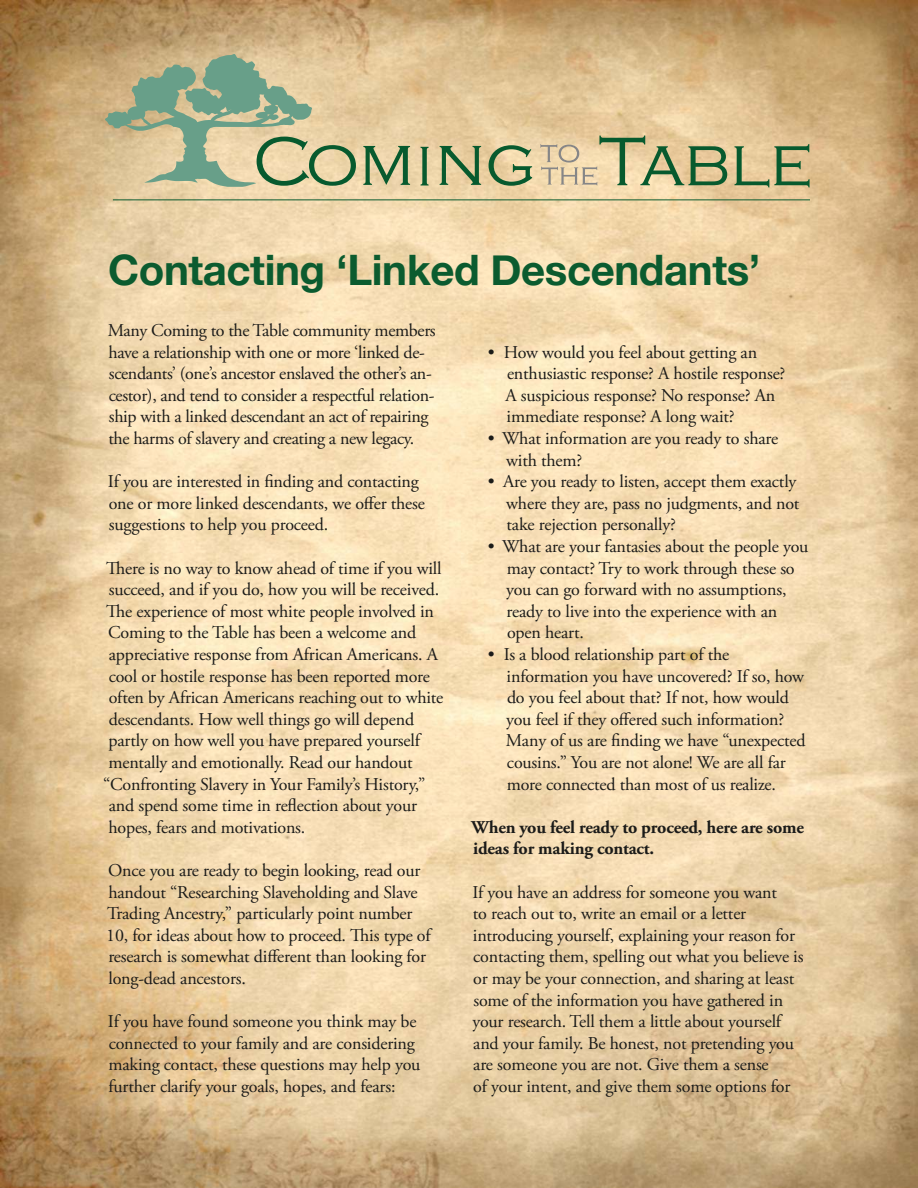
<style>
.page{position:relative;width:918px;height:1188px;background:#fff}
.page>*{position:absolute;margin:0;border:0;box-sizing:border-box;transform-origin:0 0}
.t1{font:700 42px "Helvetica Neue";letter-spacing:-.01em;color:#0b5b2f}
.t2{font:18px/21.6px "Adobe Garamond Pro";letter-spacing:-.01em;color:#1b1b19}
.t3{font:700 18px/21.6px "Adobe Garamond Pro";letter-spacing:-.01em;color:#1b1b19}
</style>
<div class="page">
<img style="left:0;top:0;width:918px;height:1188px">
<svg style="left:734px;top:144px;width:76px;height:43px;background:#aeac7e"></svg>
<svg style="left:421px;top:147px;width:8px;height:38px"></svg>
<svg style="left:363px;top:146px;width:47px;height:39px;background:#95a57b"></svg>
<svg style="left:440px;top:146px;width:41px;height:39px;background:#99a578"></svg>
<svg style="left:489px;top:145px;width:43px;height:41px;background:#a6ae81"></svg>
<svg style="left:540px;top:136px;width:187px;height:50px;background:#c2bb90"></svg>
<svg style="left:105px;top:54px;width:251px;height:133px;background:#b6b893"></svg>
<hr style="left:113px;top:199px;width:697px;height:1px;background:#0b5b2f">
<h1 class="t1" style="left:108px;top:254px;width:654px">Contacting ‘Linked Descendants’</h1>
<p class="t2" style="left:108px;top:321px;width:330px">Many Coming to the Table community members have a relationship with one or more ‘linked de&shy;scendants’ (one’s ancestor enslaved the other’s an&shy;cestor), and tend to consider a respectful relation&shy;ship with a linked descendant an act of repairing the harms of slavery and creating a new legacy.</p>
<p class="t2" style="left:108px;top:472px;width:319px">If you are interested in finding and contacting one or more linked descendants, we offer these suggestions to help you proceed.</p>
<p class="t2" style="left:106px;top:559px;width:337px">There is no way to know ahead of time if you will</p>
<p class="t2" style="left:109px;top:580px;width:332px">succeed, and if you do, how you will be received.</p>
<p class="t2" style="left:106px;top:602px;width:329px">The experience of most white people involved in</p>
<p class="t2" style="left:108px;top:624px;width:310px">Coming to the Table has been a welcome and</p>
<p class="t2" style="left:109px;top:645px;width:331px">appreciative response from African Americans. A</p>
<p class="t2" style="left:109px;top:667px;width:323px">cool or hostile response has been reported more</p>
<p class="t2" style="left:109px;top:688px;width:336px">often by African Americans reaching out to white</p>
<p class="t2" style="left:109px;top:710px;width:307px">descendants. How well things go will depend</p>
<p class="t2" style="left:108px;top:732px;width:313px">partly on how well you have prepared yourself</p>
<p class="t2" style="left:108px;top:753px;width:306px">mentally and emotionally. Read our handout</p>
<p class="t2" style="left:103px;top:775px;width:324px">“Confronting Slavery in Your Family’s History,”</p>
<p class="t2" style="left:109px;top:796px;width:310px">and spend some time in reflection about your</p>
<p class="t2" style="left:108px;top:818px;width:199px">hopes, fears and motivations.</p>
<p class="t2" style="left:106px;top:861px;width:326px">Once you are ready to begin looking, read our handout “Researching Slaveholding and Slave Trading Ancestry,” particularly point number 10, for ideas about how to proceed. This type of research is somewhat different than looking for long-dead ancestors.</p>
<p class="t2" style="left:108px;top:1012px;width:314px">If you have found someone you think may be connected to your family and are considering making contact, these questions may help you further clarify your goals, hopes, and fears:</p>
<p class="t2" style="left:505px;top:342px;width:281px;text-indent:-17px">• How would you feel about getting an enthusiastic response? A hostile response?<br>A suspicious response? No response? An immediate response? A long wait?</p>
<p class="t2" style="left:506px;top:428px;width:274px;text-indent:-18px">• What information are you ready to share with them?</p>
<p class="t2" style="left:506px;top:471px;width:295px;text-indent:-18px">• Are you ready to listen, accept them exactly where they are, pass no judgments, and not take rejection personally?</p>
<p class="t2" style="left:506px;top:536px;width:304px;text-indent:-18px">• What are your fantasies about the people you may contact? Try to work through these so you can go forward with no assumptions, ready to live into the experience with an open heart.</p>
<p class="t2" style="left:506px;top:644px;width:301px;text-indent:-18px">• Is a blood relationship part of the information you have uncovered? If so, how do you feel about that? If not, how would you feel if they offered such information?<br>Many of us are finding we have “unexpected cousins.” You are not alone! We are all far more connected than most of us realize.</p>
<p class="t3" style="left:472px;top:818px;width:334px">When you feel ready to proceed, here are some ideas for making contact.</p>
<p class="t2" style="left:472px;top:883px;width:333px">If you have an address for someone you want<br>to reach out to, write an email or a letter introducing yourself, explaining your reason for contacting them, spelling out what you believe is or may be your connection, and sharing at least some of the information you have gathered in your research. Tell them a little about yourself and your family. Be honest, not pretending you are someone you are not. Give them a sense<br>of your intent, and give them some options for</p>
</div>
